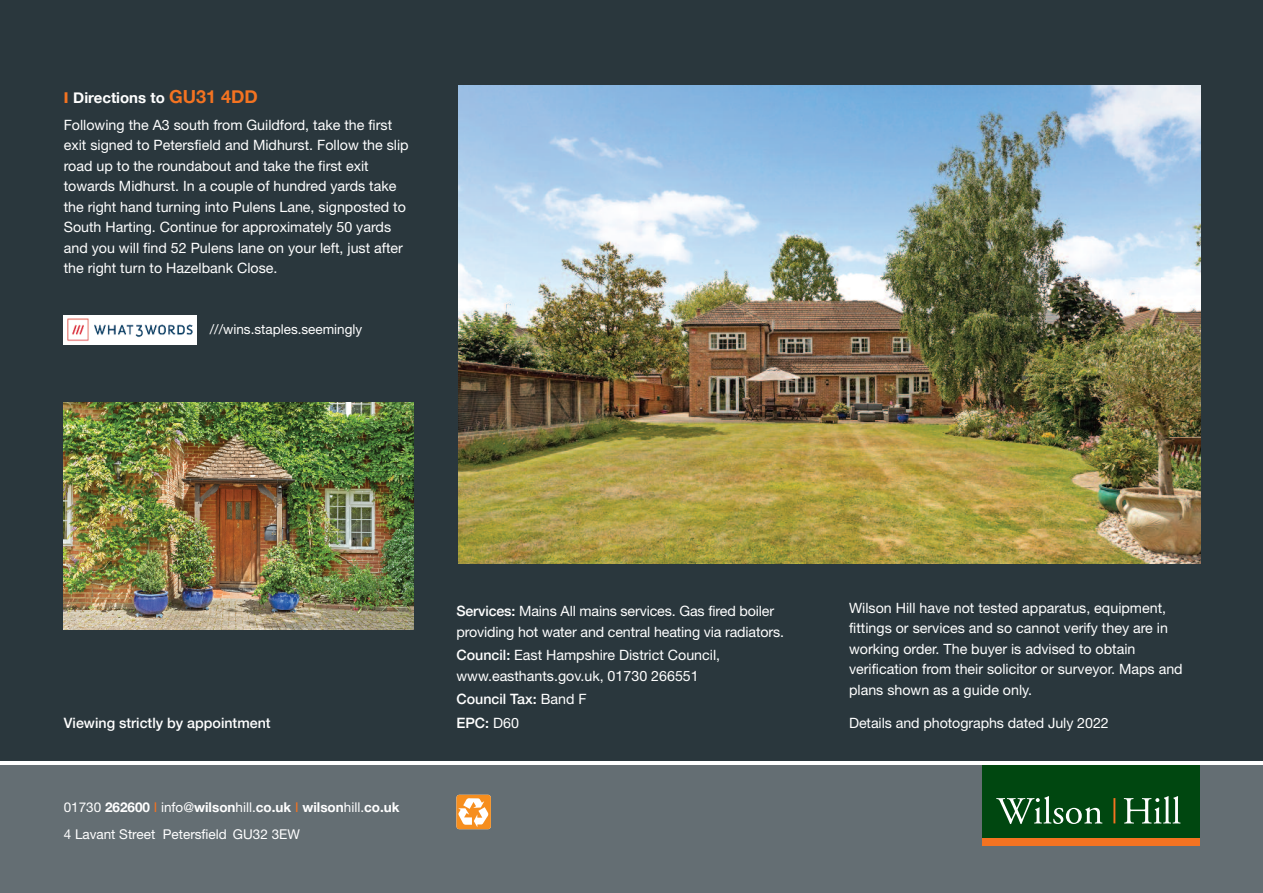
<style>
.page{position:relative;width:1263px;height:893px;background:#fff}
.page>*{position:absolute;margin:0;border:0;box-sizing:border-box;transform-origin:0 0}
.t1{font:700 15px "Helvetica Neue";color:#fff}
.t2{font:14.25px/20.5px "Helvetica Neue";color:#fff}
.t3{font:500 14.25px/23.7px "Helvetica Neue";color:#fff}
.t4{font:13.5px "Helvetica Neue";color:#fff}
.t5{font:700 13.5px "Helvetica Neue";color:#fff}
.s1{font-weight:800;color:#f47321}
.s2{font-size:18px;color:#f47321}
.s3{font-weight:400}
.s4{font-weight:400;color:#f47321}
.s5{font-weight:500}
</style>
<div class="page">
<div style="left:0;top:0;width:1263px;height:761px;background:#2a373d"></div>
<img style="left:458px;top:85px;width:743px;height:479px">
<div style="left:0;top:765px;width:1263px;height:128px;background:#646e73"></div>
<div style="left:982px;top:835px;width:217px;height:10px;background:#f47321"></div>
<div style="left:982px;top:765px;width:217px;height:73px;background:#004710"></div>
<svg style="left:996px;top:796px;width:106px;height:28px"></svg>
<svg style="left:1124px;top:796px;width:56px;height:27px"></svg>
<hr style="left:1113px;top:798px;width:2px;height:25px;background:#f47321">
<div style="left:456px;top:795px;width:35px;height:34px;background:#f68e1e;border-radius:3px"></div>
<svg style="left:458px;top:798px;width:30px;height:29px"></svg>
<img style="left:64px;top:402px;width:350px;height:227px">
<img style="left:64px;top:315px;width:132px;height:29px">
<p class="t1" style="left:64px;top:88px;width:196px"><span class="s1">I</span> Directions to <span class="s2">GU31 4DD</span></p>
<p class="t2" style="left:64px;top:116px;width:346px">Following the A3 south from Guildford, take the first exit signed to Petersfield and Midhurst. Follow the slip road up to the roundabout and take the first exit towards Midhurst. In a couple of hundred yards take the right hand turning into Pulens Lane, signposted to South Harting. Continue for approximately 50 yards and you will find 52 Pulens lane on your left, just after the right turn to Hazelbank Close.</p>
<p class="t4" style="left:210px;top:324px;width:154px">///wins.staples.seemingly</p>
<p class="t3" style="left:64px;top:711px;width:208px">Viewing strictly by appointment</p>
<p class="t5" style="left:64px;top:799px;width:337px"><span class="s3">01730</span> 262600 <span class="s4">I</span> <span class="s3">info@</span>wilson<span class="s3">hill.</span>co.uk <span class="s4">I</span> wilson<span class="s3">hill.</span>co.uk</p>
<p class="t4" style="left:64px;top:829px;width:238px">4 Lavant Street Petersfield GU32 3EW</p>
<p class="t2" style="left:456px;top:603px;width:329px"><span class="s5">Services:</span> Mains All mains services. Gas fired boiler providing hot water and central heating via radiators.</p>
<p class="t2" style="left:456px;top:646px;width:265px"><span class="s5">Council:</span> East Hampshire District Council, www.easthants.gov.uk, 01730 266551</p>
<p class="t3" style="left:456px;top:687px;width:132px">Council Tax: <span class="s3">Band F<br></span>EPC: <span class="s3">D60</span></p>
<p class="t2" style="left:849px;top:599px;width:335px">Wilson Hill have not tested apparatus, equipment, fittings or services and so cannot verify they are in working order. The buyer is advised to obtain verification from their solicitor or surveyor. Maps and plans shown as a guide only.</p>
<p class="t2" style="left:849px;top:714px;width:261px">Details and photographs dated July 2022</p>
</div>
